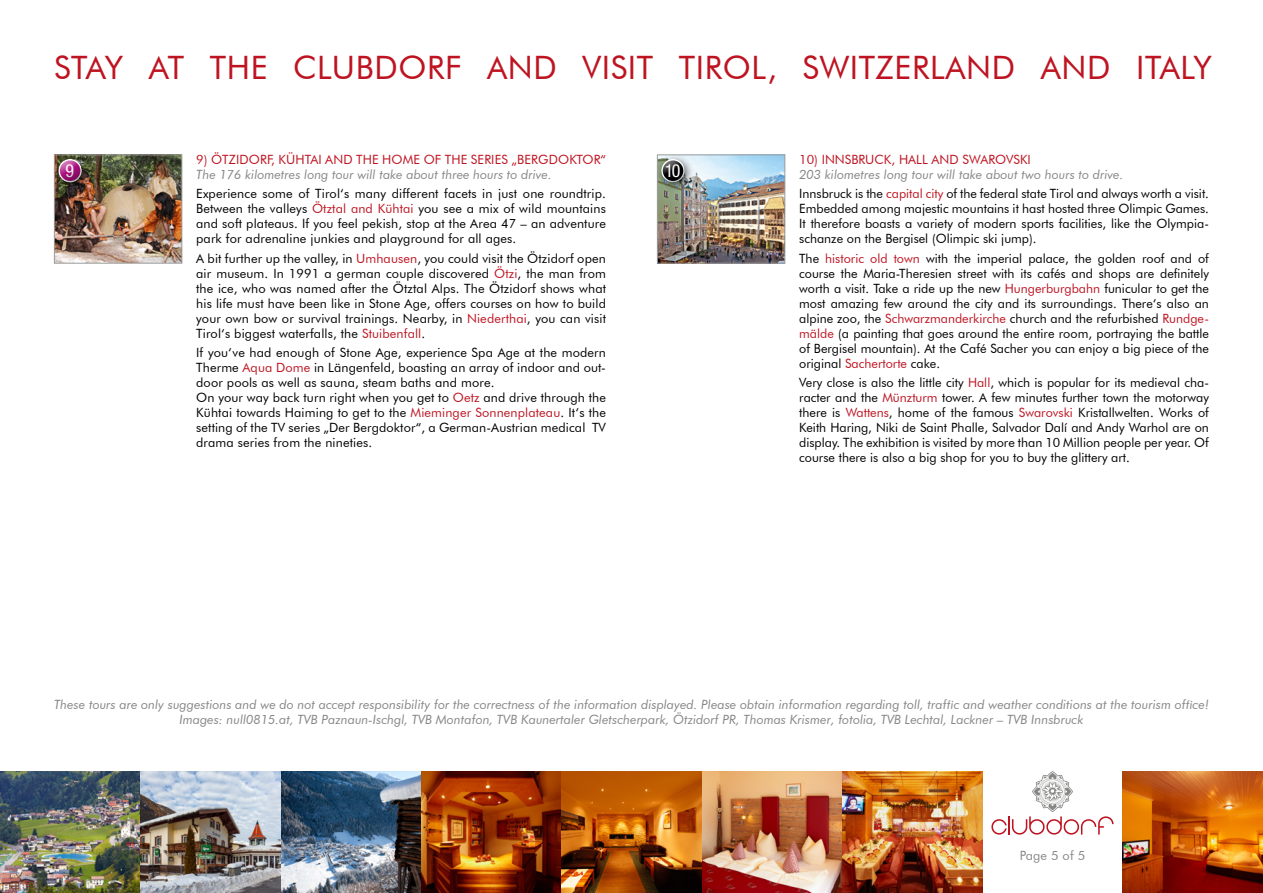
<style>
.page{position:relative;width:1263px;height:893px;background:#fff}
.page>*{position:absolute;margin:0;border:0;box-sizing:border-box;transform-origin:0 0}
.t1{font:32.25px "Futura BT";letter-spacing:.02em;color:#be1421}
.t2{font:condensed 18px "Helvetica Neue LT Pro";color:#fff}
.t3{font:12.75px/15px "Futura BT";letter-spacing:.01em;color:#000;text-align:justify}
.t4{font:italic 12.75px/15px "Futura BT";color:#878786;text-align:center}
.t5{font:12.75px "Futura BT";letter-spacing:.01em;color:#be1421}
.t6{font:12.75px "Futura BT";letter-spacing:.01em;color:#878786}
.s1{color:#be1421}
.s2{font-style:italic;color:#878786}
</style>
<div class="page">
<img style="left:0;top:771px;width:982px;height:122px">
<img style="left:1123px;top:771px;width:140px;height:122px">
<svg style="left:991px;top:771px;width:122px;height:64px"></svg>
<img style="left:659px;top:156px;width:124px;height:106px">
<div style="left:657px;top:154px;width:128px;height:110px;border:1px solid #9c9d9d"></div>
<div style="left:656px;top:154px;width:38px;height:39px;background:#000;opacity:.6"></div>
<svg style="left:661px;top:157px;width:31px;height:2px"></svg>
<div style="left:661px;top:159px;width:31px;height:25px;background:#000;opacity:.34"></div>
<img style="left:56px;top:156px;width:124px;height:106px">
<div style="left:54px;top:154px;width:128px;height:110px;border:1px solid #9c9d9d"></div>
<div style="left:53px;top:154px;width:39px;height:39px;background:#000;opacity:.6"></div>
<div style="left:58px;top:157px;width:36px;height:27px;background:#000;opacity:.34"></div>
<h1 class="t1" style="left:54px;top:47px;width:1159px">STAY AT THE CLUBDORF AND VISIT TIROL, SWITZERLAND AND ITALY</h1>
<h2 class="t2" style="left:66px;top:160px;width:10px">9</h2>
<p class="t5" style="left:196px;top:152px;width:411px">9) ÖTZIDORF, KÜHTAI AND THE HOME OF THE SERIES „BERGDOKTOR“</p>
<p class="t4" style="left:196px;top:167px;width:357px">The 176 kilometres long tour will take about three hours to drive.</p>
<p class="t3" style="left:196px;top:186px;width:411px">Experience some of Tirol‘s many different facets in just one roundtrip.<br>Between the valleys <span class="s1">Ötztal and Kühtai</span> you see a mix of wild mountains and soft plateaus. If you feel pekish, stop at the Area 47 – an adventure park for adrenaline junkies and playground for all ages.</p>
<p class="t3" style="left:196px;top:251px;width:411px">A bit further up the valley, in <span class="s1">Umhausen</span>, you could visit the Ötzidorf open air museum. In 1991 a german couple discovered <span class="s1">Ötzi</span>, the man from the ice, who was named after the Ötztal Alps. The Ötzidorf shows what his life must have been like in Stone Age, offers courses on how to build your own bow or survival trainings. Nearby, in <span class="s1">Niederthai</span>, you can visit Tirol‘s biggest waterfalls, the <span class="s1">Stuibenfall</span>.</p>
<p class="t3" style="left:196px;top:345px;width:411px;text-align:left">If you‘ve had enough of Stone Age, experience Spa Age at the modern Therme <span class="s1">Aqua Dome</span> in Längenfeld, boasting an array of indoor and out&shy;door pools as well as sauna, steam baths and more.<br>On your way back turn right when you get to <span class="s1">Oetz</span> and drive through the Kühtai towards Haiming to get to the <span class="s1">Mieminger Sonnenplateau</span>. It‘s the setting of the TV series „Der Bergdoktor“, a German-Austrian medical TV drama series from the nineties.</p>
<h2 class="t2" style="left:665px;top:160px;width:17px">10</h2>
<p class="t5" style="left:799px;top:152px;width:233px">10) INNSBRUCK, HALL AND SWAROVSKI</p>
<p class="t3" style="left:799px;top:165px;width:411px;line-height:19.2px"><span class="s2">203 kilometres long tour will take about two hours to drive.<br></span>Innsbruck is the <span class="s1">capital city</span> of the federal state Tirol and always worth a visit.</p>
<p class="t3" style="left:799px;top:201px;width:411px">Embedded among majestic mountains it hast hosted three Olimpic Games.<br>It therefore boasts a variety of modern sports facilities, like the Olympia&shy;schanze on the Bergisel (Olimpic ski jump).</p>
<p class="t3" style="left:799px;top:251px;width:411px">The <span class="s1">historic old town</span> with the imperial palace, the golden roof and of course the Maria-Theresien street with its cafés and shops are definitely worth a visit. Take a ride up the new <span class="s1">Hungerburgbahn</span> funicular to get the most amazing few around the city and its surroundings. There‘s also an alpine zoo, the <span class="s1">Schwarzmanderkirche</span> church and the refurbished <span class="s1">Rundge&shy;mälde</span> (a painting that goes around the entire room, portraying the battle of Bergisel mountain). At the Café Sacher you can enjoy a big piece of the original <span class="s1">Sachertorte</span> cake.</p>
<p class="t3" style="left:799px;top:375px;width:411px">Very close is also the little city <span class="s1">Hall</span>, which is popular for its medieval cha&shy;racter and the <span class="s1">Münzturm</span> tower. A few minutes further town the motorway there is <span class="s1">Wattens</span>, home of the famous <span class="s1">Swarovski</span> Kristallwelten. Works of Keith Haring, Niki de Saint Phalle, Salvador Dalí and Andy Warhol are on display. The exhibition is visited by more than 10 Million people per year. Of course there is also a big shop for you to buy the glittery art.</p>
<p class="t4" style="left:54px;top:697px;width:1156px">These tours are only suggestions and we do not accept responsibility for the correctness of the information displayed. Please obtain information regarding toll, traffic and weather conditions at the tourism office!<br>Images: null0815.at, TVB Paznaun-Ischgl, TVB Montafon, TVB Kaunertaler Gletscherpark, Ötzidorf PR, Thomas Krismer, fotolia, TVB Lechtal, Lackner – TVB Innsbruck</p>
<p class="t6" style="left:1020px;top:848px;width:67px">Page 5 of 5</p>
</div>
